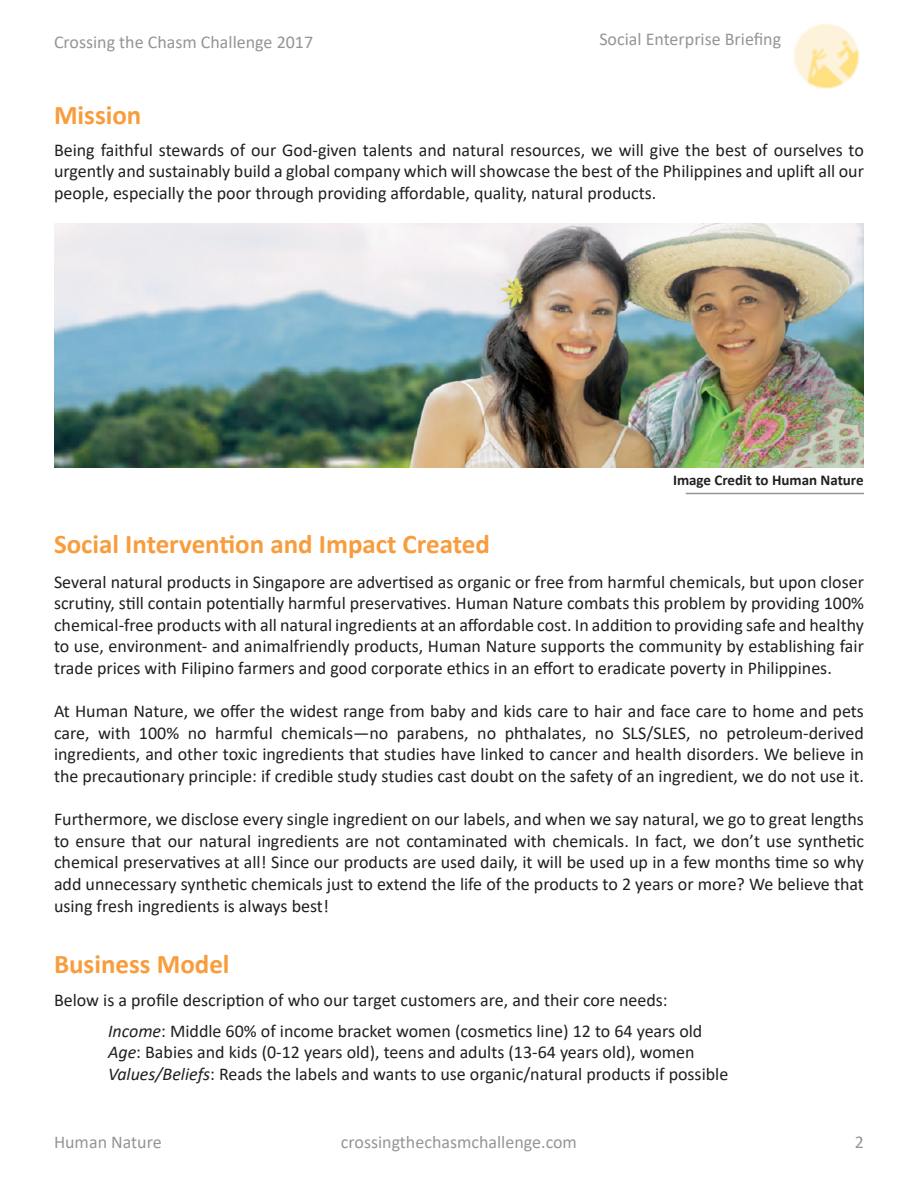
<style>
.page{position:relative;width:918px;height:1188px;background:#fff}
.page>*{position:absolute;margin:0;border:0;box-sizing:border-box;transform-origin:0 0}
.t1{font:700 27px "Calibri";color:#f89d3d}
.t2{font:18px/21.6px "Calibri";color:#231f20;text-align:justify}
.t3{font:18px "Calibri";color:#939598}
.t4{font:700 15px "Calibri";color:#231f20}
.s1{font-style:italic}
</style>
<div class="page">
<img style="left:794px;top:24px;width:65px;height:65px">
<img style="left:54px;top:224px;width:810px;height:244px">
<hr style="left:686px;top:493px;width:178px;height:1px;background:#939598">
<p class="t3" style="left:54px;top:29px;width:261px">Crossing the Chasm Challenge 2017</p>
<p class="t3" style="left:599px;top:26px;width:183px">Social Enterprise Briefing</p>
<p class="t1" style="left:54px;top:96px;width:89px">Mission</p>
<p class="t2" style="left:54px;top:139px;width:811px">Being faithful stewards of our God-given talents and natural resources, we will give the best of ourselves to urgently and sustainably build a global company which will showcase the best of the Philippines and uplift all our people, especially the poor through providing affordable, quality, natural products.</p>
<p class="t4" style="left:673px;top:470px;width:192px">Image Credit to Human Nature</p>
<p class="t1" style="left:54px;top:525px;width:437px">Social Intervention and Impact Created</p>
<p class="t2" style="left:54px;top:570px;width:812px">Several natural products in Singapore are advertised as organic or free from harmful chemicals, but upon closer scrutiny, still contain potentially harmful preservatives. Human Nature combats this problem by providing 100% chemical-free products with all natural ingredients at an affordable cost. In addition to providing safe and healthy to use, environment- and animalfriendly products, Human Nature supports the community by establishing fair trade prices with Filipino farmers and good corporate ethics in an effort to eradicate poverty in Philippines.</p>
<p class="t2" style="left:54px;top:700px;width:812px">At Human Nature, we offer the widest range from baby and kids care to hair and face care to home and pets care, with 100% no harmful chemicals—no parabens, no phthalates, no SLS/SLES, no petroleum-derived ingredients, and other toxic ingredients that studies have linked to cancer and health disorders. We believe in the precautionary principle: if credible study studies cast doubt on the safety of an ingredient, we do not use it.</p>
<p class="t2" style="left:54px;top:808px;width:812px">Furthermore, we disclose every single ingredient on our labels, and when we say natural, we go to great lengths to ensure that our natural ingredients are not contaminated with chemicals. In fact, we don’t use synthetic chemical preservatives at all! Since our products are used daily, it will be used up in a few months time so why add unnecessary synthetic chemicals just to extend the life of the products to 2 years or more? We believe that using fresh ingredients is always best!</p>
<p class="t1" style="left:54px;top:945px;width:177px">Business Model</p>
<p class="t2" style="left:54px;top:989px;width:615px">Below is a profile description of who our target customers are, and their core needs:</p>
<p class="t2" style="left:108px;top:1020px;width:596px"><span class="s1">Income</span>: Middle 60% of income bracket women (cosmetics line) 12 to 64 years old</p>
<p class="t2" style="left:108px;top:1041px;width:588px"><span class="s1">Age</span>: Babies and kids (0-12 years old), teens and adults (13-64 years old), women</p>
<p class="t2" style="left:108px;top:1063px;width:622px"><span class="s1">Values/Beliefs</span>: Reads the labels and wants to use organic/natural products if possible</p>
<p class="t3" style="left:54px;top:1129px;width:109px">Human Nature</p>
<p class="t3" style="left:341px;top:1129px;width:238px">crossingthechasmchallenge.com</p>
<p class="t3" style="left:855px;top:1129px;width:11px">2</p>
</div>
